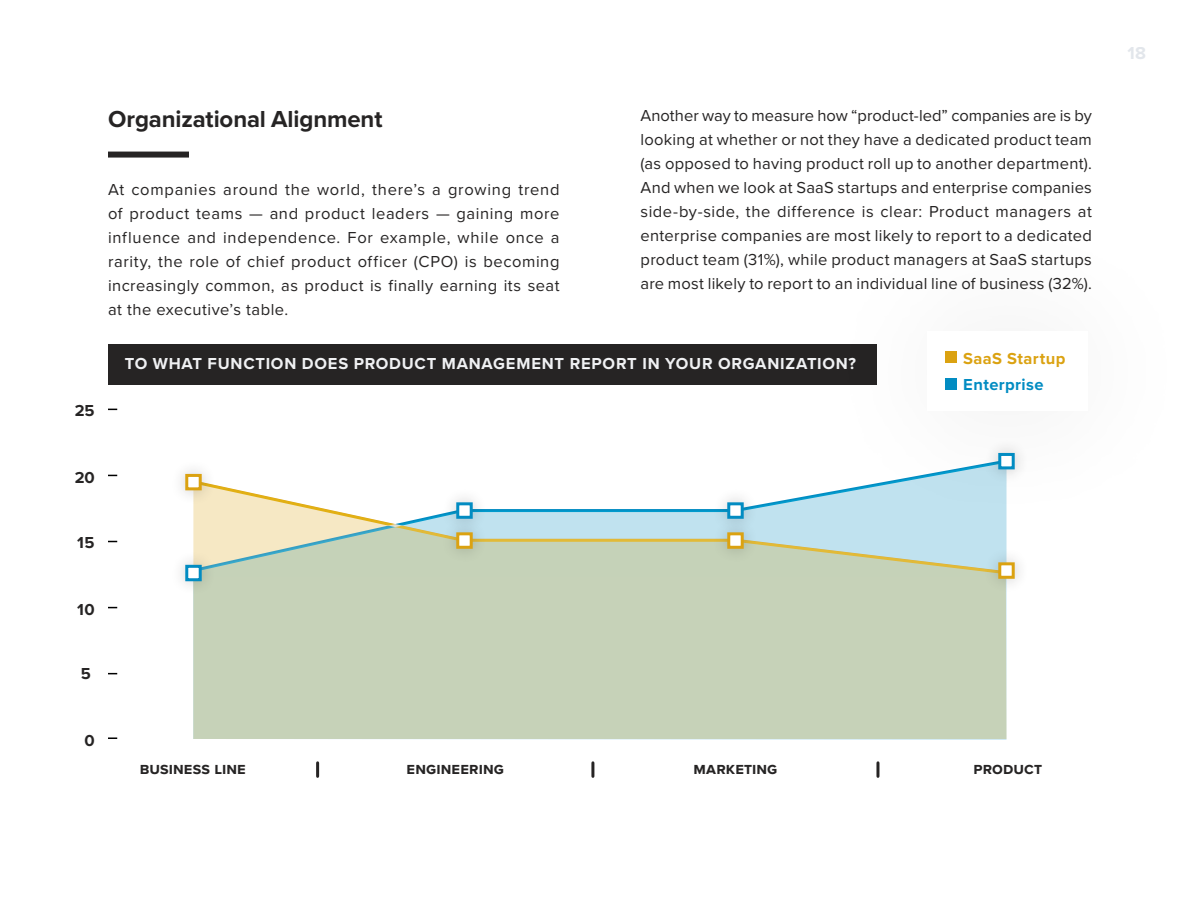
<style>
.page{position:relative;width:1200px;height:900px;background:#fff}
.page>*{position:absolute;margin:0;border:0;box-sizing:border-box;transform-origin:0 0}
.t1{font:700 24px "Proxima Nova";letter-spacing:-.005em;color:#262424}
.t2{font:700 18px "Proxima Nova";color:#cbd2db}
.t3{font:16.5px/24px "Proxima Nova";letter-spacing:.02em;color:#262424;text-align:justify}
.t4{font:700 16.5px "Proxima Nova";letter-spacing:.045em;color:#f0f1f3}
.t5{font:700 16.5px "Proxima Nova";letter-spacing:.005em;color:#262424}
.t6{font:700 16.5px "Proxima Nova";color:#dba211}
.t7{font:700 16.5px "Proxima Nova";color:#028cc2}
</style>
<div class="page">
<div style="left:193px;top:576px;width:814px;height:163px;background:#c6d2b8"></div>
<div style="left:108px;top:345px;width:768px;height:40px;background:#262424"></div>
<div style="left:108px;top:152px;width:81px;height:6px;background:#262424"></div>
<div style="left:802px;top:203px;width:398px;height:335px;background:#fff"></div>
<div style="left:945px;top:351px;width:12px;height:12px;background:#dba211"></div>
<div style="left:945px;top:378px;width:12px;height:11px;background:#028cc2"></div>
<svg style="left:108px;top:737px;width:9px;height:2px"></svg>
<svg style="left:193px;top:464px;width:814px;height:110px"></svg>
<div style="left:170px;top:459px;width:47px;height:46px;background:#262424;opacity:.25"></div>
<div style="left:185px;top:474px;width:17px;height:16px;background:#fff;border:3px solid #dba211"></div>
<div style="left:441px;top:517px;width:47px;height:47px;background:#262424;opacity:.25"></div>
<div style="left:456px;top:532px;width:17px;height:17px;background:#fff;border:3px solid #dba211"></div>
<div style="left:712px;top:517px;width:47px;height:47px;background:#262424;opacity:.25"></div>
<div style="left:727px;top:532px;width:17px;height:17px;background:#fff;border:3px solid #dba211"></div>
<div style="left:983px;top:547px;width:47px;height:47px;background:#262424;opacity:.25"></div>
<div style="left:998px;top:562px;width:17px;height:17px;background:#fff;border:3px solid #dba211"></div>
<div style="left:441px;top:487px;width:47px;height:47px;background:#262424;opacity:.25"></div>
<div style="left:456px;top:502px;width:17px;height:17px;background:#fff;border:3px solid #028cc2"></div>
<div style="left:712px;top:487px;width:47px;height:47px;background:#262424;opacity:.25"></div>
<div style="left:727px;top:502px;width:17px;height:17px;background:#fff;border:3px solid #028cc2"></div>
<div style="left:983px;top:438px;width:47px;height:46px;background:#262424;opacity:.25"></div>
<div style="left:998px;top:453px;width:17px;height:16px;background:#fff;border:3px solid #028cc2"></div>
<div style="left:170px;top:550px;width:47px;height:46px;background:#262424;opacity:.25"></div>
<div style="left:185px;top:565px;width:17px;height:16px;background:#fff;border:3px solid #028cc2"></div>
<svg style="left:876px;top:763px;width:3px;height:13px"></svg>
<svg style="left:591px;top:763px;width:3px;height:13px"></svg>
<svg style="left:316px;top:763px;width:3px;height:13px"></svg>
<h1 class="t1" style="left:108px;top:101px;width:276px">Organizational Alignment</h1>
<p class="t3" style="left:108px;top:177px;width:453px">At companies around the world, there’s a growing trend of product teams — and product leaders — gaining more influence and independence. For example, while once a rarity, the role of chief product officer (CPO) is becoming increasingly common, as product is finally earning its seat at the executive’s table.</p>
<p class="t3" style="left:640px;top:103px;width:453px">Another way to measure how “product-led” companies are is by looking at whether or not they have a dedicated product team (as opposed to having product roll up to another department).<br>And when we look at SaaS startups and enterprise companies side-by-side, the difference is clear: Product managers at enterprise companies are most likely to report to a dedicated product team (31%), while product managers at SaaS startups are most likely to report to an individual line of business (32%).</p>
<p class="t5" style="left:75px;top:398px;width:21px">25</p>
<p class="t4" style="left:125px;top:352px;width:733px">TO WHAT FUNCTION DOES PRODUCT MANAGEMENT REPORT IN YOUR ORGANIZATION?</p>
<p class="t6" style="left:963px;top:346px;width:104px">SaaS Startup</p>
<p class="t7" style="left:963px;top:372px;width:82px">Enterprise</p>
<p class="t5" style="left:75px;top:465px;width:21px">20</p>
<p class="t5" style="left:77px;top:530px;width:19px">15</p>
<p class="t5" style="left:77px;top:597px;width:19px">10</p>
<p class="t5" style="left:81px;top:662px;width:12px">5</p>
<p class="t5" style="left:84px;top:728px;width:12px">0</p>
<p class="t5" style="left:140px;top:757px;width:107px">business line</p>
<p class="t5" style="left:407px;top:757px;width:99px">engineering</p>
<p class="t5" style="left:694px;top:757px;width:85px">marketing</p>
<p class="t5" style="left:974px;top:757px;width:70px">product</p>
<p class="t2" style="left:1128px;top:40px;width:20px">18</p>
</div>
